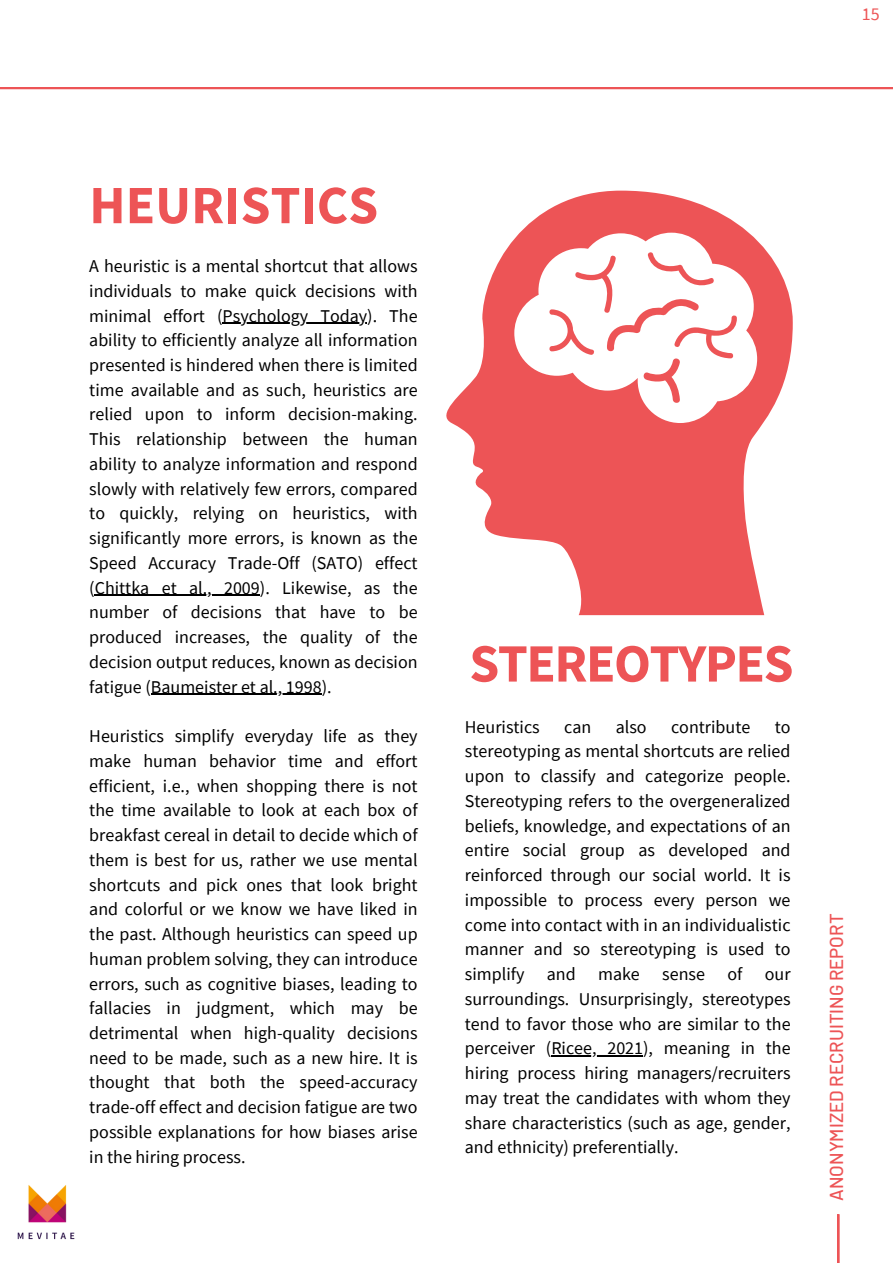
<style>
.page{position:relative;width:893px;height:1264px;background:#fff}
.page>*{position:absolute;margin:0;border:0;box-sizing:border-box;transform-origin:0 0}
.t1{font:700 54px "Source Sans Pro";letter-spacing:-.03em;color:#ed5456}
.t2{font:700 54px "Source Sans Pro";color:#ed5456}
.t3{font:500 18.75px "Barlow";color:#ed5456}
.t4{font:18px/24.8px "Source Sans Pro";color:#000;text-align:justify}
.t5{font:18px "Source Sans Pro";color:#ed5456}
</style>
<div class="page">
<hr style="left:837px;top:1214px;width:2px;height:48px;background:#ed5456">
<svg style="left:446px;top:191px;width:346px;height:424px;fill:#ed5456"></svg>
<svg style="left:548px;top:251px;width:189px;height:153px"></svg>
<hr style="left:222px;top:322px;width:145px;height:2px;background:#000">
<hr style="left:95px;top:594px;width:165px;height:2px;background:#000">
<hr style="left:151px;top:693px;width:170px;height:2px;background:#000">
<hr style="left:551px;top:1055px;width:92px;height:1px;background:#000">
<hr style="left:0;top:87px;width:892px;height:2px;background:#ed5456">
<img style="left:17px;top:1185px;width:58px;height:55px">
<p class="t5" style="left:861px;top:2px;width:19px">15</p>
<p class="t2" style="left:89px;top:170px;width:290px">HEURISTICS</p>
<p class="t4" style="left:89px;top:253px;width:330px">A heuristic is a mental shortcut that allows individuals to make quick decisions with minimal effort (Psychology Today). The ability to efficiently analyze all information presented is hindered when there is limited time available and as such, heuristics are relied upon to inform decision-making.<br>This relationship between the human ability to analyze information and respond slowly with relatively few errors, compared to quickly, relying on heuristics, with significantly more errors, is known as the Speed Accuracy Trade-Off (SATO) effect (Chittka et al., 2009). Likewise, as the number of decisions that have to be produced increases, the quality of the decision output reduces, known as decision fatigue (Baumeister et al., 1998).</p>
<p class="t4" style="left:89px;top:723px;width:330px">Heuristics simplify everyday life as they make human behavior time and effort efficient, i.e., when shopping there is not the time available to look at each box of breakfast cereal in detail to decide which of them is best for us, rather we use mental shortcuts and pick ones that look bright and colorful or we know we have liked in the past. Although heuristics can speed up human problem solving, they can introduce errors, such as cognitive biases, leading to fallacies in judgment, which may be detrimental when high-quality decisions need to be made, such as a new hire. It is thought that both the speed-accuracy trade-off effect and decision fatigue are two possible explanations for how biases arise in the hiring process.</p>
<p class="t1" style="left:469px;top:628px;width:326px">STEREOTYPES</p>
<p class="t4" style="left:465px;top:714px;width:76px">Heuristics</p>
<p class="t4" style="left:564px;top:714px;width:29px">can</p>
<p class="t4" style="left:615px;top:714px;width:32px">also</p>
<p class="t4" style="left:671px;top:714px;width:81px">contribute</p>
<p class="t4" style="left:465px;top:714px;width:327px;text-indent:310px">to stereotyping as mental shortcuts are relied upon to classify and categorize people.<br>Stereotyping refers to the overgeneralized beliefs, knowledge, and expectations of an entire social group as developed and reinforced through our social world. It is impossible to process every person we come into contact with in an individualistic manner and so stereotyping is used to simplify and make sense of our surroundings. Unsurprisingly, stereotypes tend to favor those who are similar to the perceiver (Ricee, 2021), meaning in the hiring process hiring managers/recruiters may treat the candidates with whom they share characteristics (such as age, gender, and ethnicity) preferentially.</p>
<p class="t3" style="left:824px;top:1200px;width:289px;rotate:-90deg">ANONYMIZED RECRUITING REPORT</p>
</div>
